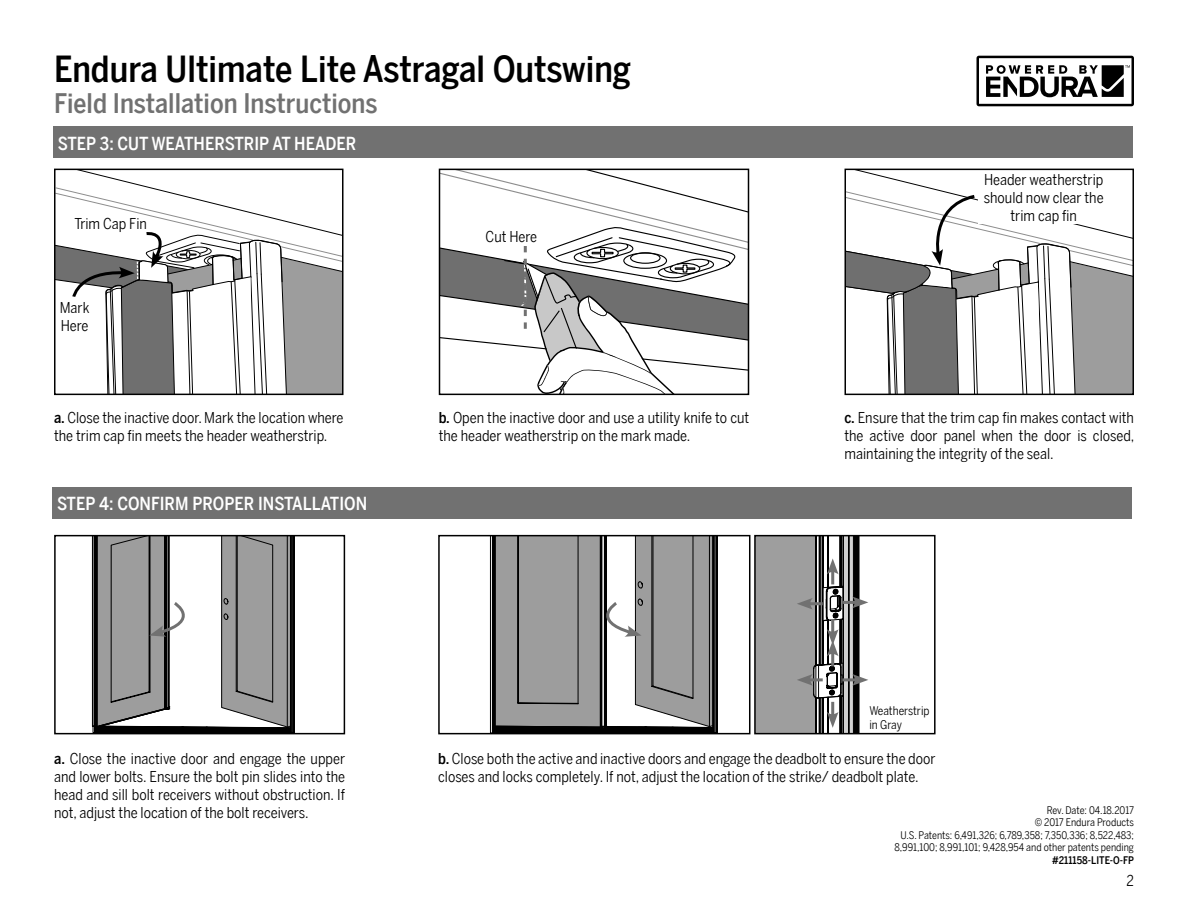
<style>
.page{position:relative;width:1188px;height:918px;background:#fff}
.page>*{position:absolute;margin:0;border:0;box-sizing:border-box;transform-origin:0 0}
.t1{font:500 36px "Benton Sans Cond";color:#000}
.t2{font:500 27px "Benton Sans Cond";color:#717171}
.t3{font:500 18px "Benton Sans Cond";color:#fff}
.t4{font:15px/18px "Benton Sans Cond";color:#000}
.t5{font:12px "Benton Sans Cond";color:#000}
.t6{font:10.5px/12.6px "Benton Sans Cond";color:#000;text-align:center}
.t7{font:500 10.5px "Benton Sans Cond";color:#000}
.s1{font-weight:500}
</style>
<div class="page">
<div style="left:53px;top:127px;width:1080px;height:31px;background:#717171"></div>
<div style="left:52px;top:488px;width:1080px;height:31px;background:#717171"></div>
<svg style="left:845px;top:169px;width:288px;height:225px"></svg>
<svg style="left:55px;top:169px;width:288px;height:225px"></svg>
<svg style="left:440px;top:169px;width:308px;height:225px"></svg>
<svg style="left:976px;top:56px;width:158px;height:50px"></svg>
<div style="left:54px;top:535px;width:291px;height:199px;border:2px solid #000"></div>
<div style="left:438px;top:535px;width:312px;height:199px;border:2px solid #000"></div>
<svg style="left:489px;top:536px;width:229px;height:198px;background:#949494"></svg>
<svg style="left:92px;top:536px;width:203px;height:198px"></svg>
<div style="left:754px;top:535px;width:182px;height:199px;border:2px solid #000"></div>
<svg style="left:755px;top:536px;width:113px;height:198px"></svg>
<p class="t1" style="left:54px;top:48px;width:579px">Endura Ultimate Lite Astragal Outswing</p>
<p class="t2" style="left:54px;top:87px;width:325px">Field Installation Instructions</p>
<p class="t3" style="left:58px;top:133px;width:300px">STEP 3: CUT WEATHERSTRIP AT HEADER</p>
<p class="t4" style="left:74px;top:215px;width:74px">Trim Cap Fin</p>
<p class="t4" style="left:60px;top:298px;width:31px">Mark<br>Here</p>
<p class="t4" style="left:486px;top:227px;width:53px">Cut Here</p>
<p class="t4" style="left:984px;top:171px;width:121px;text-align:center">Header weatherstrip should now clear the trim cap fin</p>
<p class="t4" style="left:54px;top:409px;width:291px"><span class="s1">a.</span> Close the inactive door. Mark the location where the trim cap fin meets the header weatherstrip.</p>
<p class="t4" style="left:439px;top:409px;width:312px"><span class="s1">b.</span> Open the inactive door and use a utility knife to cut the header weatherstrip on the mark made.</p>
<p class="t4" style="left:844px;top:409px;width:291px;text-align:justify"><span class="s1">c.</span> Ensure that the trim cap fin makes contact with the active door panel when the door is closed, maintaining the integrity of the seal.</p>
<p class="t3" style="left:57px;top:493px;width:312px">STEP 4: CONFIRM PROPER INSTALLATION</p>
<p class="t5" style="left:869px;top:703px;width:62px">Weatherstrip</p>
<p class="t5" style="left:869px;top:718px;width:34px">in Gray</p>
<p class="t4" style="left:54px;top:749px;width:293px;text-align:justify"><span class="s1">a.</span> Close the inactive door and engage the upper and lower bolts. Ensure the bolt pin slides into the head and sill bolt receivers without obstruction. If not, adjust the location of the bolt receivers.</p>
<p class="t4" style="left:438px;top:749px;width:499px"><span class="s1">b.</span> Close both the active and inactive doors and engage the deadbolt to ensure the door closes and locks completely. If not, adjust the location of the strike/ deadbolt plate.</p>
<p class="t6" style="left:1047px;top:803px;width:89px">Rev. Date: 04.18.2017</p>
<p class="t6" style="left:1035px;top:816px;width:101px">© 2017 Endura Products</p>
<p class="t6" style="left:894px;top:829px;width:241px">U.S. Patents: 6,491,326; 6,789,358; 7,350,336; 8,522,483;<br>8,991,100; 8,991,101; 9,428,954 and other patents pending</p>
<p class="t7" style="left:1052px;top:854px;width:83px">#211158-LITE-O-FP</p>
<p class="t4" style="left:1127px;top:872px;width:9px">2</p>
</div>
